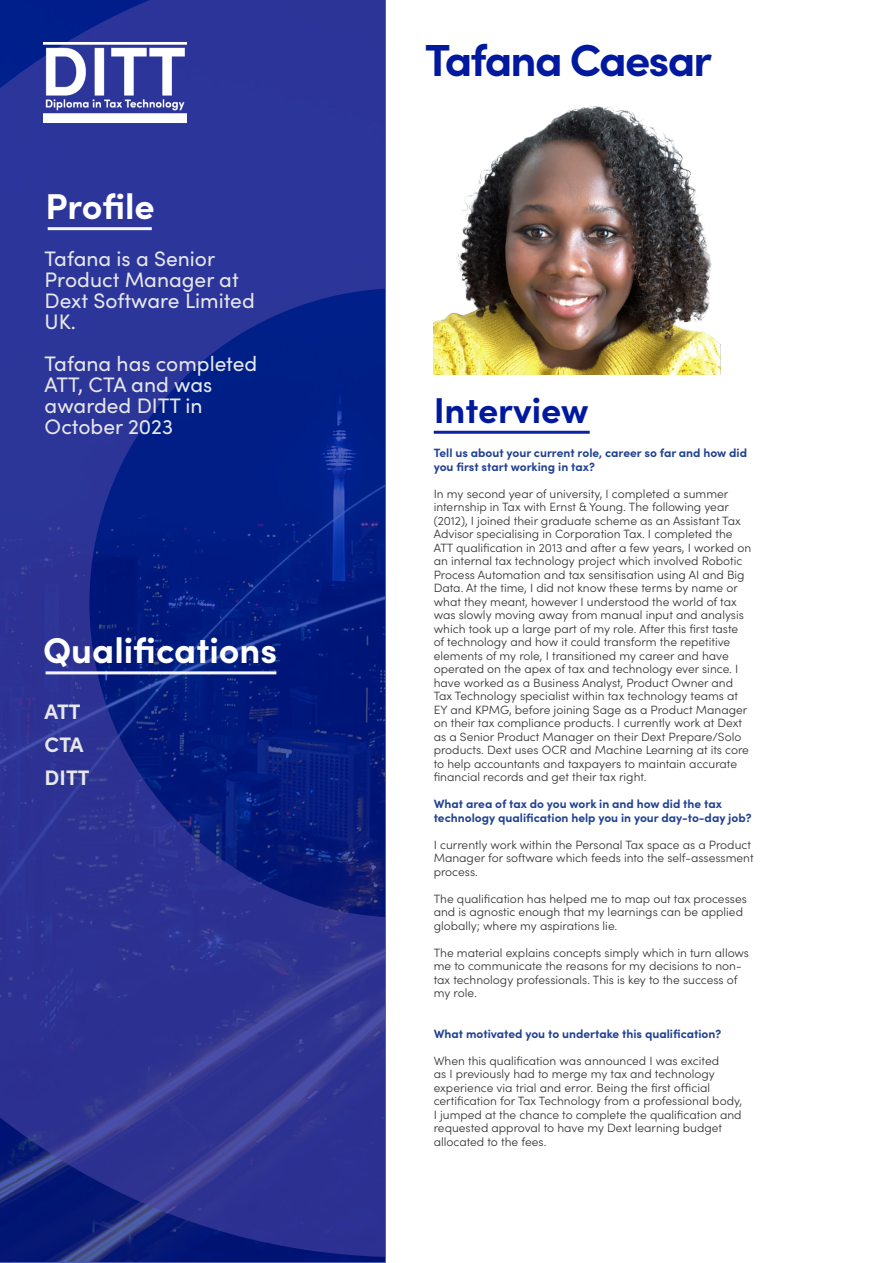
<style>
.page{position:relative;width:893px;height:1263px;background:#fff}
.page>*{position:absolute;margin:0;border:0;box-sizing:border-box;transform-origin:0 0}
.Headings_24_26{font:700 45px "Sofia Pro";letter-spacing:-.04em;color:#00199f}
.Top_page_heading_-_l{font:700 36px "Sofia Pro";color:#fff}
.Top_page_heading_-_l-2{font:700 36px "Sofia Pro";color:#00199f}
.Paragraph_Text{font:21px/21px "Sofia Pro";color:#e6e7e9}
.Paragraph_Text-2{font:700 21px "Sofia Pro";color:#e6e7e9}
.Paragraph_Text-3{font:300 12px/13.5px "Sofia Pro";color:#312f30}
.Paragraph_Text-4{font:700 12px/13.5px "Sofia Pro";color:#214292}
</style>
<div class="page">
<svg style="left:0;top:0;width:385px;height:1263px;background:#1f2c8d"></svg>
<img style="left:434px;top:107px;width:286px;height:267px">
<hr style="left:46px;top:671px;width:230px;height:3px;background:#fff">
<hr style="left:48px;top:227px;width:104px;height:3px;background:#fff">
<hr style="left:434px;top:431px;width:156px;height:3px;background:#00199f">
<img style="left:43px;top:42px;width:144px;height:80px">
<p class="Top_page_heading_-_l" style="left:46px;top:178px;width:111px">Profile</p>
<p class="Paragraph_Text" style="left:45px;top:247px;width:212px">Tafana is a Senior<br>Product Manager at<br>Dext Software Limited<br>UK.</p>
<p class="Paragraph_Text" style="left:45px;top:352px;width:214px">Tafana has completed<br>ATT, CTA and was awarded DITT in<br>October 2023</p>
<p class="Top_page_heading_-_l" style="left:43px;top:623px;width:236px">Qualifications</p>
<p class="Paragraph_Text-2" style="left:45px;top:696px;width:37px">ATT</p>
<p class="Paragraph_Text-2" style="left:45px;top:729px;width:40px">CTA</p>
<p class="Paragraph_Text-2" style="left:45px;top:762px;width:46px">DITT</p>
<p class="Headings_24_26" style="left:425px;top:25px;width:288px">Tafana Caesar</p>
<p class="Top_page_heading_-_l-2" style="left:434px;top:383px;width:156px">Interview</p>
<p class="Paragraph_Text-4" style="left:434px;top:445px;width:315px">Tell us about your current role, career so far and how did you first start working in tax?</p>
<p class="Paragraph_Text-3" style="left:434px;top:486px;width:319px">In my second year of university, I completed a summer internship in Tax with Ernst &amp; Young. The following year (2012), I joined their graduate scheme as an Assistant Tax Advisor specialising in Corporation Tax. I completed the ATT qualification in 2013 and after a few years, I worked on an internal tax technology project which involved Robotic Process Automation and tax sensitisation using AI and Big Data. At the time, I did not know these terms by name or what they meant, however I understood the world of tax was slowly moving away from manual input and analysis which took up a large part of my role. After this first taste of technology and how it could transform the repetitive elements of my role, I transitioned my career and have operated on the apex of tax and technology ever since. I have worked as a Business Analyst, Product Owner and Tax Technology specialist within tax technology teams at EY and KPMG, before joining Sage as a Product Manager on their tax compliance products. I currently work at Dext as a Senior Product Manager on their Dext Prepare/Solo products. Dext uses OCR and Machine Learning at its core to help accountants and taxpayers to maintain accurate financial records and get their tax right.</p>
<p class="Paragraph_Text-4" style="left:434px;top:796px;width:319px">What area of tax do you work in and how did the tax technology qualification help you in your day-to-day job?</p>
<p class="Paragraph_Text-3" style="left:434px;top:837px;width:321px">I currently work within the Personal Tax space as a Product<br>Manager for software which feeds into the self-assessment process.</p>
<p class="Paragraph_Text-3" style="left:434px;top:891px;width:315px">The qualification has helped me to map out tax processes and is agnostic enough that my learnings can be applied globally; where my aspirations lie.</p>
<p class="Paragraph_Text-3" style="left:434px;top:945px;width:317px">The material explains concepts simply which in turn allows me to communicate the reasons for my decisions to non&shy;tax technology professionals. This is key to the success of my role.</p>
<p class="Paragraph_Text-4" style="left:434px;top:1026px;width:289px">What motivated you to undertake this qualification?</p>
<p class="Paragraph_Text-3" style="left:434px;top:1053px;width:310px">When this qualification was announced I was excited<br>as I previously had to merge my tax and technology experience via trial and error. Being the first official certification for Tax Technology from a professional body, I jumped at the chance to complete the qualification and requested approval to have my Dext learning budget allocated to the fees.</p>
</div>
